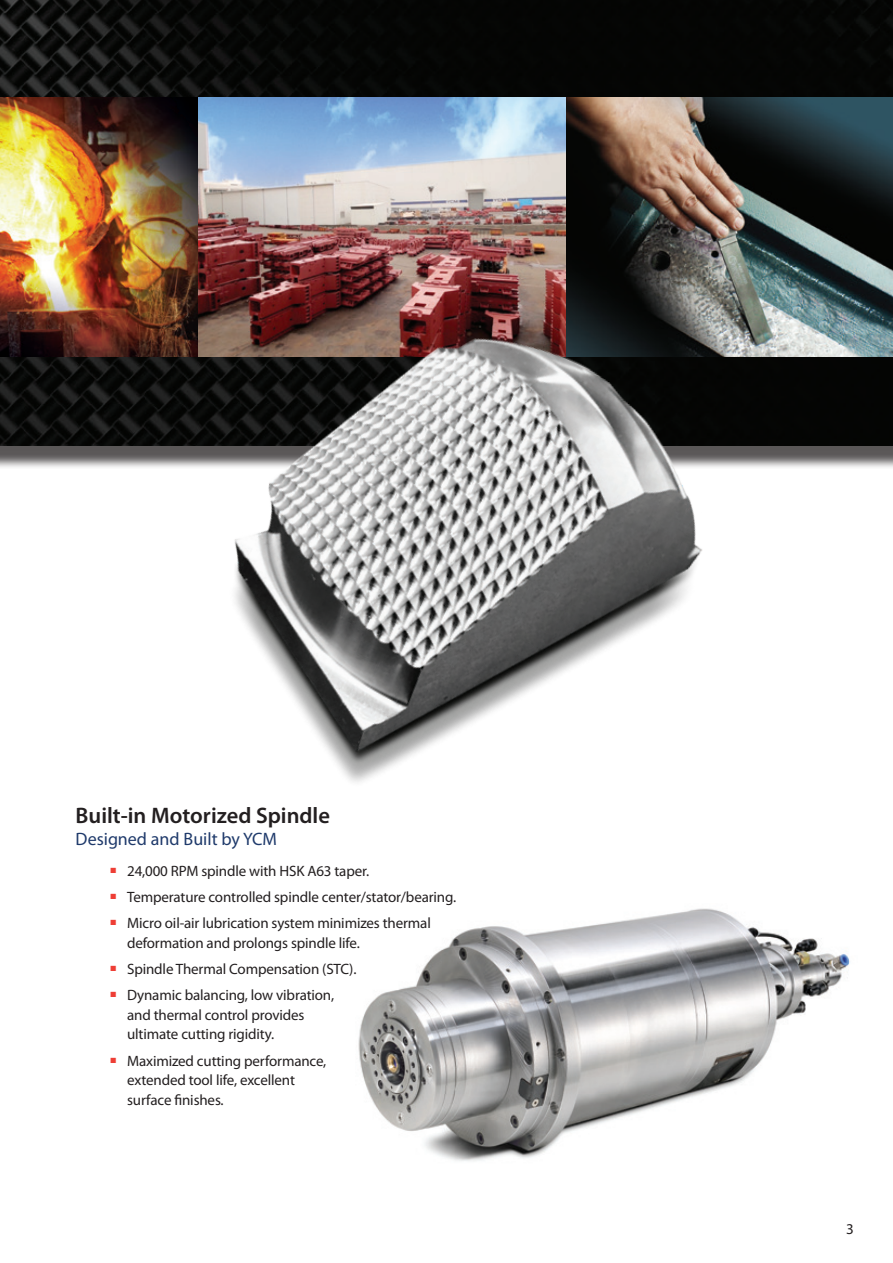
<style>
.page{position:relative;width:893px;height:1263px;background:#fff}
.page>*{position:absolute;margin:0;border:0;box-sizing:border-box;transform-origin:0 0}
.t1{font:600 22.5px "Myriad Pro";color:#231f20}
.t2{font:18px "Myriad Pro";color:#1f3a6b}
.t3{font:15px/19.5px "Myriad Pro";letter-spacing:-.01em;color:#231f20}
</style>
<div class="page">
<img style="left:0;top:0;width:893px;height:446px">
<img style="left:0;top:97px;width:893px;height:260px">
<img style="left:0;top:364px;width:17px;height:103px">
<img style="left:59px;top:153px;width:780px;height:629px">
<img style="left:358px;top:908px;width:492px;height:253px">
<p class="t1" style="left:76px;top:801px;width:256px">Built-in Motorized Spindle</p>
<p class="t2" style="left:76px;top:828px;width:203px">Designed and Built by YCM</p>
<p class="t3" style="left:111px;top:861px;width:260px"><sup>■</sup> 24,000 RPM spindle with HSK A63 taper.</p>
<p class="t3" style="left:111px;top:887px;width:347px"><sup>■</sup> Temperature controlled spindle center/stator/bearing.</p>
<p class="t3" style="left:127px;top:913px;width:305px;text-indent:-16px"><sup>■</sup> Micro oil-air lubrication system minimizes thermal deformation and prolongs spindle life.</p>
<p class="t3" style="left:111px;top:959px;width:247px"><sup>■</sup> Spindle Thermal Compensation (STC).</p>
<p class="t3" style="left:127px;top:985px;width:209px;text-indent:-16px"><sup>■</sup> Dynamic balancing, low vibration, and thermal control provides ultimate cutting rigidity.</p>
<p class="t3" style="left:127px;top:1050px;width:201px;text-indent:-16px"><sup>■</sup> Maximized cutting performance, extended tool life, excellent surface finishes.</p>
<p class="t3" style="left:846px;top:1219px;width:9px">3</p>
</div>
